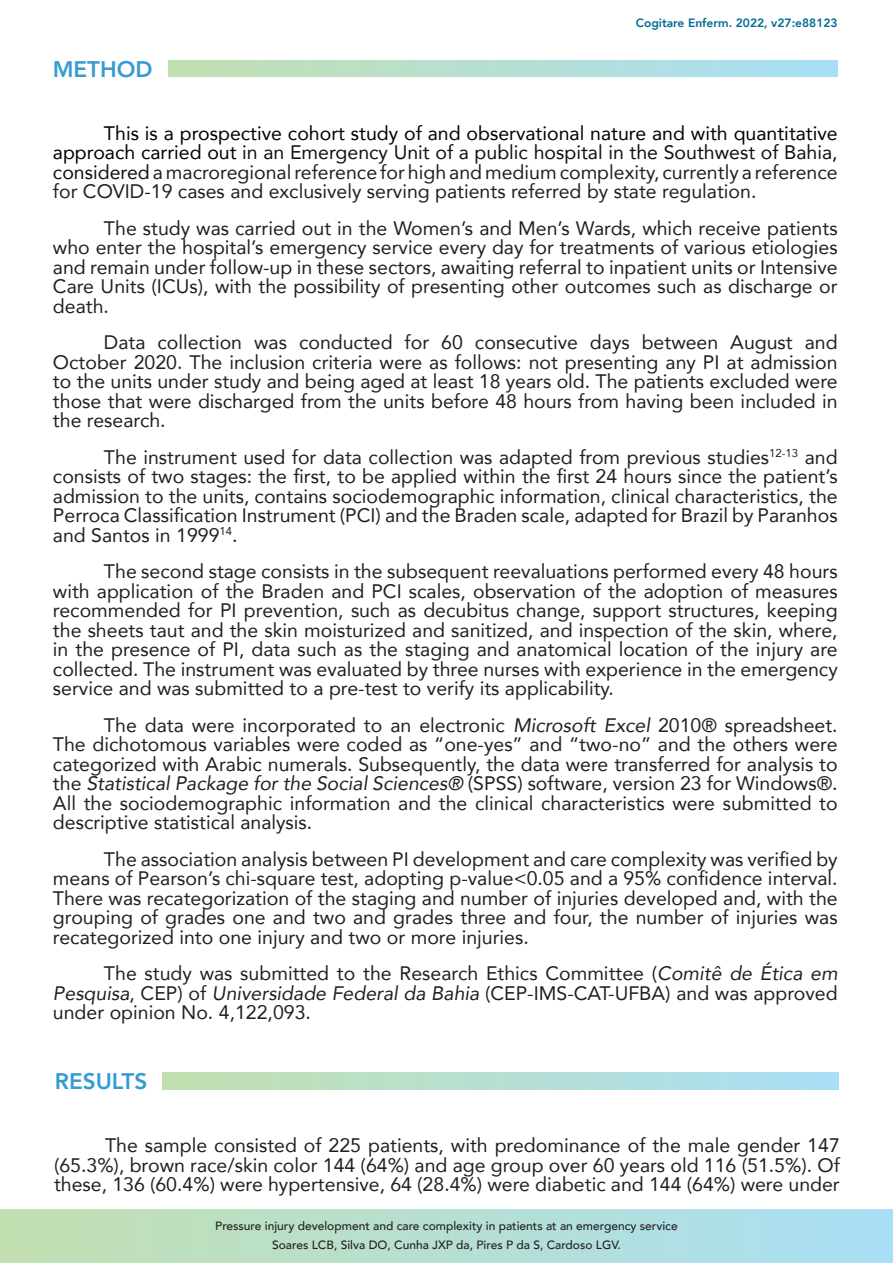
<style>
.page{position:relative;width:893px;height:1263px;background:#fff}
.page>*{position:absolute;margin:0;border:0;box-sizing:border-box;transform-origin:0 0}
.t1{font:800 22.5px "Avenir";color:#349bd3}
.TEXTO{font:19.5px/19.5px "Avenir";color:#231f20;text-align:justify}
.t2{font:500 12px/18.6px "Avenir";color:#231f20;text-align:center}
.t3{font:800 12px "Avenir";color:#006c95}
.s1{color:#000}
.s2{color:#111}
.s3{font-style:italic}
</style>
<div class="page">
<svg style="left:0;top:1209px;width:893px;height:54px;background:#b6dfd2"></svg>
<div style="left:169px;top:60px;width:669px;height:17px;background:linear-gradient(to right,#c2dfb1,#a9dff7)"></div>
<div style="left:162px;top:1073px;width:677px;height:16px;background:linear-gradient(to right,#c3dfaf,#a9dff7)"></div>
<p class="t1" style="left:53px;top:48px;width:101px">METHOD</p>
<p class="t3" style="left:636px;top:12px;width:203px">Cogitare Enferm. 2022, v27:e88123</p>
<p class="TEXTO" style="left:53px;top:123px;width:786px;text-indent:51px"><span class="s1">This is a prospective cohort study of and observational nature and with quantitative approach carried out</span> <span class="s2">in an Emergency Unit of a public hospital in the Southwest of Bahia, considered</span> a macroregional reference for high and medium complexity, currently a reference for COVID-19 cases and exclusively serving patients referred by state regulation.</p>
<p class="TEXTO" style="left:53px;top:218px;width:786px;text-indent:51px">The study was carried out in the Women’s and Men’s Wards, which receive patients who enter the hospital’s emergency service every day for treatments of various etiologies and remain under follow-up in these sectors, awaiting referral to inpatient units or Intensive Care Units (ICUs), with the possibility of presenting other outcomes such as discharge or death.</p>
<p class="TEXTO" style="left:53px;top:332px;width:786px;text-indent:51px">Data collection was conducted for 60 consecutive days between August and October 2020. The inclusion criteria were as follows: not presenting any PI at admission to the units under study and being aged at least 18 years old. The patients excluded were those that were discharged from the units before 48 hours from having been included in the research.</p>
<p class="TEXTO" style="left:53px;top:447px;width:786px;text-indent:51px">The instrument used for data collection was adapted from previous studies<sup>12-13</sup> and consists of two stages: the first, to be applied within the first 24 hours since the patient’s admission to the units, contains sociodemographic information, clinical characteristics, the Perroca Classification Instrument (PCI) and the Braden scale, adapted for Brazil by Paranhos and Santos in 1999<sup>14</sup>.</p>
<p class="TEXTO" style="left:53px;top:561px;width:786px;text-indent:51px">The second stage consists in the subsequent reevaluations performed every 48 hours with application of the Braden and PCI scales, observation of the adoption of measures recommended for PI prevention, such as decubitus change, support structures, keeping the sheets taut and the skin moisturized and sanitized, and inspection of the skin, where, in the presence of PI, data such as the staging and anatomical location of the injury are collected. The instrument was evaluated by three nurses with experience in the emergency service and was submitted to a pre-test to verify its applicability.</p>
<p class="TEXTO" style="left:53px;top:715px;width:786px;text-indent:51px">The data were incorporated to an electronic <span class="s3">Microsoft Excel</span> 2010® spreadsheet.<br>The dichotomous variables were coded as “one-yes” and “two-no” and the others were categorized with Arabic numerals. Subsequently, the data were transferred for analysis to the <span class="s3">Statistical Package for the Social Sciences®</span> (SPSS) software, version 23 for Windows®.<br>All the sociodemographic information and the clinical characteristics were submitted to descriptive statistical analysis.</p>
<p class="TEXTO" style="left:53px;top:849px;width:786px;text-indent:51px">The association analysis between PI development and care complexity was verified by means of Pearson’s chi-square test, adopting p-value&lt;0.05 and a 95% confidence interval.<br>There was recategorization of the staging and number of injuries developed and, with the grouping of grades one and two and grades three and four, the number of injuries was recategorized into one injury and two or more injuries.</p>
<p class="TEXTO" style="left:53px;top:963px;width:786px;text-indent:51px">The study was submitted to the Research Ethics Committee (<span class="s3">Comitê de Ética em Pesquisa</span>, CEP) of <span class="s3">Universidade Federal da Bahia</span> (CEP-IMS-CAT-UFBA) and was approved under opinion No. 4,122,093.</p>
<p class="t1" style="left:55px;top:1061px;width:94px">RESULTS</p>
<p class="TEXTO" style="left:54px;top:1135px;width:787px;text-indent:51px">The sample consisted of 225 patients, with predominance of the male gender 147 (65.3%), brown race/skin color 144 (64%) and age group over 60 years old 116 (51.5%). Of these, 136 (60.4%) were hypertensive, 64 (28.4%) were diabetic and 144 (64%) were under</p>
<p class="t2" style="left:215px;top:1216px;width:464px">Pressure injury development and care complexity in patients at an emergency service<br>Soares LCB, Silva DO, Cunha JXP da, Pires P da S, Cardoso LGV.</p>
</div>
